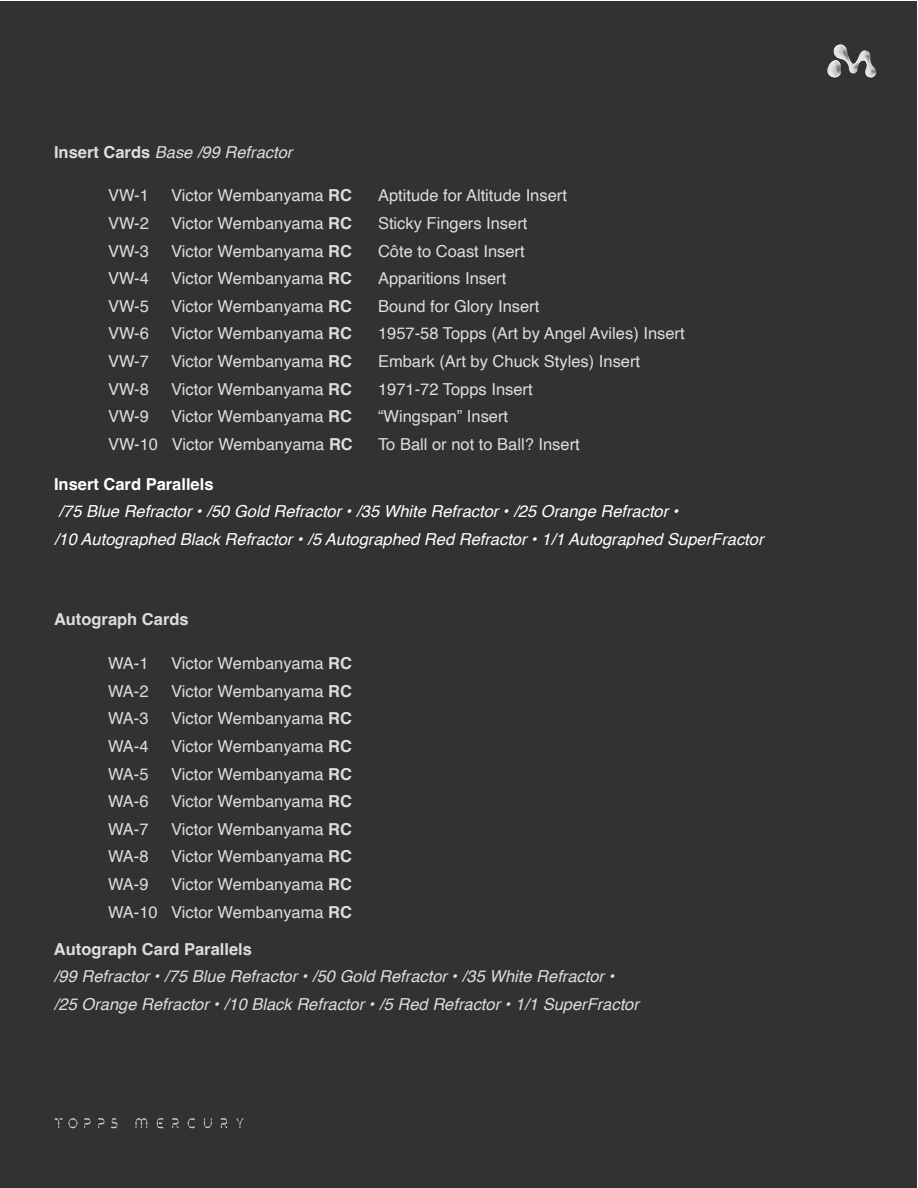
<style>
.page{position:relative;width:918px;height:1188px;background:#fff}
.page>*{position:absolute;margin:0;border:0;box-sizing:border-box;transform-origin:0 0}
.t1{font:16.5px/27.6px "Helvetica";color:#dcdddf;text-align:right}
.t2{font:italic 16.5px/27.8px "Helvetica";color:#dcdddf}
.t3{font:italic 16.5px/27.6px "Helvetica";color:#fff}
.t4{font:700 16.5px "Helvetica";color:#dcdddf}
.t5{font:700 16.5px "Helvetica";color:#fff}
.s1{font-weight:700;font-style:normal}
.s2{font-weight:700}
</style>
<div class="page">
<div style="left:1px;top:1px;width:916px;height:1186px;background:#333233"></div>
<img style="left:54px;top:1118px;width:190px;height:11px">
<img style="left:827px;top:44px;width:50px;height:34px">
<p class="t2" style="left:54px;top:138px;width:240px"><span class="s1">Insert Cards</span> Base /99 Refractor</p>
<p class="t1" style="left:108px;top:182px;width:42px">VW-1</p>
<p class="t1" style="left:171px;top:182px;width:182px">Victor Wembanyama <span class="s2">RC</span></p>
<p class="t1" style="left:378px;top:182px;width:190px">Aptitude for Altitude Insert</p>
<p class="t1" style="left:108px;top:210px;width:42px">VW-2</p>
<p class="t1" style="left:171px;top:210px;width:182px">Victor Wembanyama <span class="s2">RC</span></p>
<p class="t1" style="left:378px;top:210px;width:151px">Sticky Fingers Insert</p>
<p class="t1" style="left:108px;top:238px;width:42px">VW-3</p>
<p class="t1" style="left:171px;top:238px;width:182px">Victor Wembanyama <span class="s2">RC</span></p>
<p class="t1" style="left:378px;top:238px;width:148px">Côte to Coast Insert</p>
<p class="t1" style="left:108px;top:265px;width:42px">VW-4</p>
<p class="t1" style="left:171px;top:265px;width:182px">Victor Wembanyama <span class="s2">RC</span></p>
<p class="t1" style="left:378px;top:265px;width:130px">Apparitions Insert</p>
<p class="t1" style="left:108px;top:293px;width:42px">VW-5</p>
<p class="t1" style="left:171px;top:293px;width:182px">Victor Wembanyama <span class="s2">RC</span></p>
<p class="t1" style="left:378px;top:293px;width:163px">Bound for Glory Insert</p>
<p class="t1" style="left:108px;top:320px;width:42px">VW-6</p>
<p class="t1" style="left:171px;top:320px;width:182px">Victor Wembanyama <span class="s2">RC</span></p>
<p class="t1" style="left:378px;top:320px;width:308px">1957-58 Topps (Art by Angel Aviles) Insert</p>
<p class="t1" style="left:108px;top:348px;width:42px">VW-7</p>
<p class="t1" style="left:171px;top:348px;width:182px">Victor Wembanyama <span class="s2">RC</span></p>
<p class="t1" style="left:378px;top:348px;width:264px">Embark (Art by Chuck Styles) Insert</p>
<p class="t1" style="left:108px;top:376px;width:42px">VW-8</p>
<p class="t1" style="left:171px;top:376px;width:182px">Victor Wembanyama <span class="s2">RC</span></p>
<p class="t1" style="left:378px;top:376px;width:156px">1971-72 Topps Insert</p>
<p class="t1" style="left:108px;top:403px;width:42px">VW-9</p>
<p class="t1" style="left:171px;top:403px;width:182px">Victor Wembanyama <span class="s2">RC</span></p>
<p class="t1" style="left:378px;top:403px;width:132px">“Wingspan” Insert</p>
<p class="t1" style="left:108px;top:431px;width:246px">VW-10 Victor Wembanyama <span class="s2">RC</span></p>
<p class="t1" style="left:378px;top:431px;width:203px">To Ball or not to Ball? Insert</p>
<p class="t5" style="left:54px;top:474px;width:161px">Insert Card Parallels</p>
<p class="t3" style="left:54px;top:498px;width:711px">/75 Blue Refractor • /50 Gold Refractor • /35 White Refractor • /25 Orange Refractor •<br>/10 Autographed Black Refractor • /5 Autographed Red Refractor • 1/1 Autographed SuperFractor</p>
<p class="t4" style="left:54px;top:609px;width:136px">Autograph Cards</p>
<p class="t1" style="left:108px;top:650px;width:42px">WA-1</p>
<p class="t1" style="left:171px;top:650px;width:182px">Victor Wembanyama <span class="s2">RC</span></p>
<p class="t1" style="left:108px;top:678px;width:42px">WA-2</p>
<p class="t1" style="left:171px;top:678px;width:182px">Victor Wembanyama <span class="s2">RC</span></p>
<p class="t1" style="left:108px;top:705px;width:42px">WA-3</p>
<p class="t1" style="left:171px;top:705px;width:182px">Victor Wembanyama <span class="s2">RC</span></p>
<p class="t1" style="left:108px;top:733px;width:42px">WA-4</p>
<p class="t1" style="left:171px;top:733px;width:182px">Victor Wembanyama <span class="s2">RC</span></p>
<p class="t1" style="left:108px;top:760px;width:42px">WA-5</p>
<p class="t1" style="left:171px;top:760px;width:182px">Victor Wembanyama <span class="s2">RC</span></p>
<p class="t1" style="left:108px;top:788px;width:42px">WA-6</p>
<p class="t1" style="left:171px;top:788px;width:182px">Victor Wembanyama <span class="s2">RC</span></p>
<p class="t1" style="left:108px;top:816px;width:42px">WA-7</p>
<p class="t1" style="left:171px;top:816px;width:182px">Victor Wembanyama <span class="s2">RC</span></p>
<p class="t1" style="left:108px;top:843px;width:42px">WA-8</p>
<p class="t1" style="left:171px;top:843px;width:182px">Victor Wembanyama <span class="s2">RC</span></p>
<p class="t1" style="left:108px;top:871px;width:42px">WA-9</p>
<p class="t1" style="left:108px;top:871px;width:246px">Victor Wembanyama <span class="s2">RC<br></span>WA-10 Victor Wembanyama <span class="s2">RC</span></p>
<p class="t4" style="left:54px;top:939px;width:200px">Autograph Card Parallels</p>
<p class="t2" style="left:54px;top:963px;width:586px">/99 Refractor • /75 Blue Refractor • /50 Gold Refractor • /35 White Refractor • /25 Orange Refractor • /10 Black Refractor • /5 Red Refractor • 1/1 SuperFractor</p>
</div>
